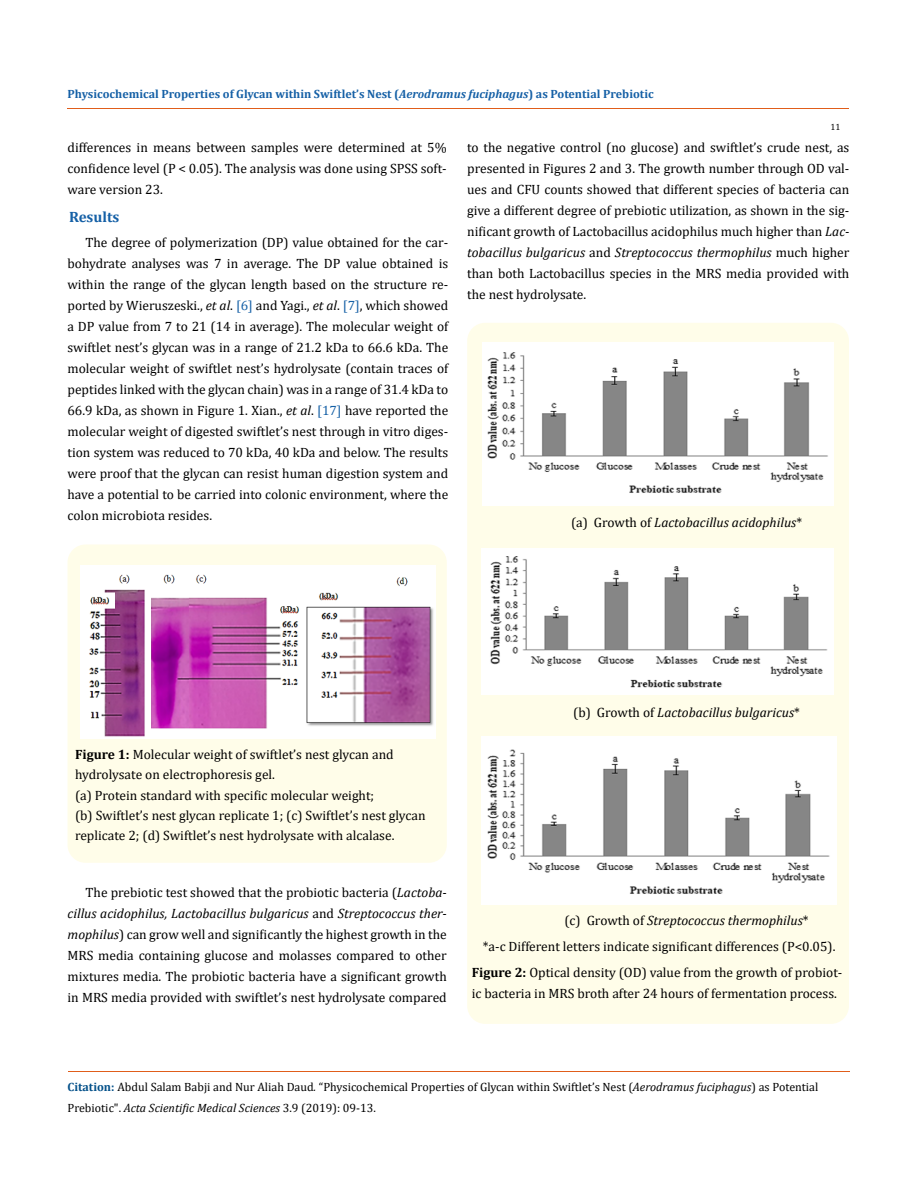
<style>
.page{position:relative;width:917px;height:1188px;background:#fff}
.page>*{position:absolute;margin:0;border:0;box-sizing:border-box;transform-origin:0 0}
.t1{font:700 15px "Cambria";color:#1560a6}
.t2{font:13.5px/21px "Cambria";color:#000;text-align:justify}
.t3{font:italic 13.5px "Cambria";color:#000}
.t4{font:12px/21px "Cambria";color:#000}
.t5{font:700 12px "Cambria";color:#1560a6}
.t6{font:9px "Cambria";color:#000}
.s1{font-style:italic}
.s2{color:#1560a6}
.s3{font-style:normal}
.s4{font-weight:700}
.s5{font-weight:700;color:#035089}
</style>
<div class="page">
<hr style="left:67px;top:109px;width:782px;height:1px;background:#e05d1a">
<div style="left:67px;top:544px;width:380px;height:319px;background:#fffde9;border-radius:18px"></div>
<img style="left:80px;top:565px;width:355px;height:174px">
<div style="left:467px;top:323px;width:382px;height:701px;background:#fffde9;border-radius:18px"></div>
<img style="left:482px;top:343px;width:351px;height:162px">
<img style="left:481px;top:549px;width:352px;height:145px">
<img style="left:481px;top:737px;width:355px;height:167px">
<hr style="left:68px;top:1071px;width:781px;height:1px;background:#e05d1a">
<p class="t5" style="left:68px;top:85px;width:587px">Physicochemical Properties of Glycan within Swiftlet’s Nest (<span class="s1">Aerodramus fuciphagus</span>) as Potential Prebiotic</p>
<p class="t6" style="left:830px;top:122px;width:11px">11</p>
<p class="t2" style="left:68px;top:136px;width:381px">differences in means between samples were determined at 5% confidence level (P &lt; 0.05). The analysis was done using SPSS soft&shy;ware version 23.</p>
<p class="t1" style="left:69px;top:207px;width:52px">Results</p>
<p class="t2" style="left:67px;top:232px;width:382px;text-indent:18px">The degree of polymerization (DP) value obtained for the car&shy;bohydrate analyses was 7 in average. The DP value obtained is within the range of the glycan length based on the structure re&shy;ported by Wieruszeski., <span class="s1">et al</span>. <span class="s2">[6]</span> and Yagi., <span class="s1">et al</span>. <span class="s2">[7]</span>, which showed a DP value from 7 to 21 (14 in average). The molecular weight of swiftlet nest’s glycan was in a range of 21.2 kDa to 66.6 kDa. The molecular weight of swiftlet nest’s hydrolysate (contain traces of peptides linked with the glycan chain) was in a range of 31.4 kDa to 66.9 kDa, as shown in Figure 1. Xian., <span class="s1">et al</span>. <span class="s2">[17]</span> have reported the molecular weight of digested swiftlet’s nest through in vitro diges&shy;tion system was reduced to 70 kDa, 40 kDa and below. The results were proof that the glycan can resist human digestion system and have a potential to be carried into colonic environment, where the colon microbiota resides.</p>
<p class="t2" style="left:467px;top:136px;width:384px">to the negative control (no glucose) and swiftlet’s crude nest, as presented in Figures 2 and 3. The growth number through OD val&shy;ues and CFU counts showed that different species of bacteria can give a different degree of prebiotic utilization, as shown in the sig&shy;nificant growth of Lactobacillus acidophilus much higher than <span class="s1">Lac&shy;tobacillus bulgaricus</span> and <span class="s1">Streptococcus thermophilus</span> much higher than both Lactobacillus species in the MRS media provided with the nest hydrolysate.</p>
<p class="t3" style="left:571px;top:513px;width:233px"><span class="s3">(a) Growth of</span> Lactobacillus acidophilus<span class="s3">*</span></p>
<p class="t2" style="left:75px;top:744px;width:352px;line-height:20.2px;text-align:left"><span class="s4">Figure 1:</span> Molecular weight of swiftlet’s nest glycan and hydrolysate on electrophoresis gel.<br>(a) Protein standard with specific molecular weight;<br>(b) Swiftlet’s nest glycan replicate 1; (c) Swiftlet’s nest glycan replicate 2; (d) Swiftlet’s nest hydrolysate with alcalase.</p>
<p class="t2" style="left:68px;top:882px;width:381px;text-indent:18px">The prebiotic test showed that the probiotic bacteria (<span class="s1">Lactoba&shy;cillus acidophilus, Lactobacillus bulgaricus</span> and <span class="s1">Streptococcus ther&shy;mophilus</span>) can grow well and significantly the highest growth in the MRS media containing glucose and molasses compared to other mixtures media. The probiotic bacteria have a significant growth in MRS media provided with swiftlet’s nest hydrolysate compared</p>
<p class="t3" style="left:573px;top:703px;width:228px"><span class="s3">(b) Growth of</span> Lactobacillus bulgaricus<span class="s3">*</span></p>
<p class="t2" style="left:483px;top:908px;width:354px;line-height:25.5px;text-indent:82px">(c) Growth of <span class="s1">Streptococcus thermophilus</span>*<br>*a-c Different letters indicate significant differences (P&lt;0.05).</p>
<p class="t2" style="left:471px;top:963px;width:372px;line-height:20.2px"><span class="s4">Figure 2:</span> Optical density (OD) value from the growth of probiot&shy;ic bacteria in MRS broth after 24 hours of fermentation process.</p>
<p class="t4" style="left:67px;top:1077px;width:752px"><span class="s5">Citation:</span> Abdul Salam Babji and Nur Aliah Daud<span class="s1">.</span> “Physicochemical Properties of Glycan within Swiftlet’s Nest (<span class="s1">Aerodramus fuciphagus</span>) as Potential<br>Prebiotic". <span class="s1">Acta Scientific Medical Sciences</span> 3.9 (2019): 09-13.</p>
</div>
